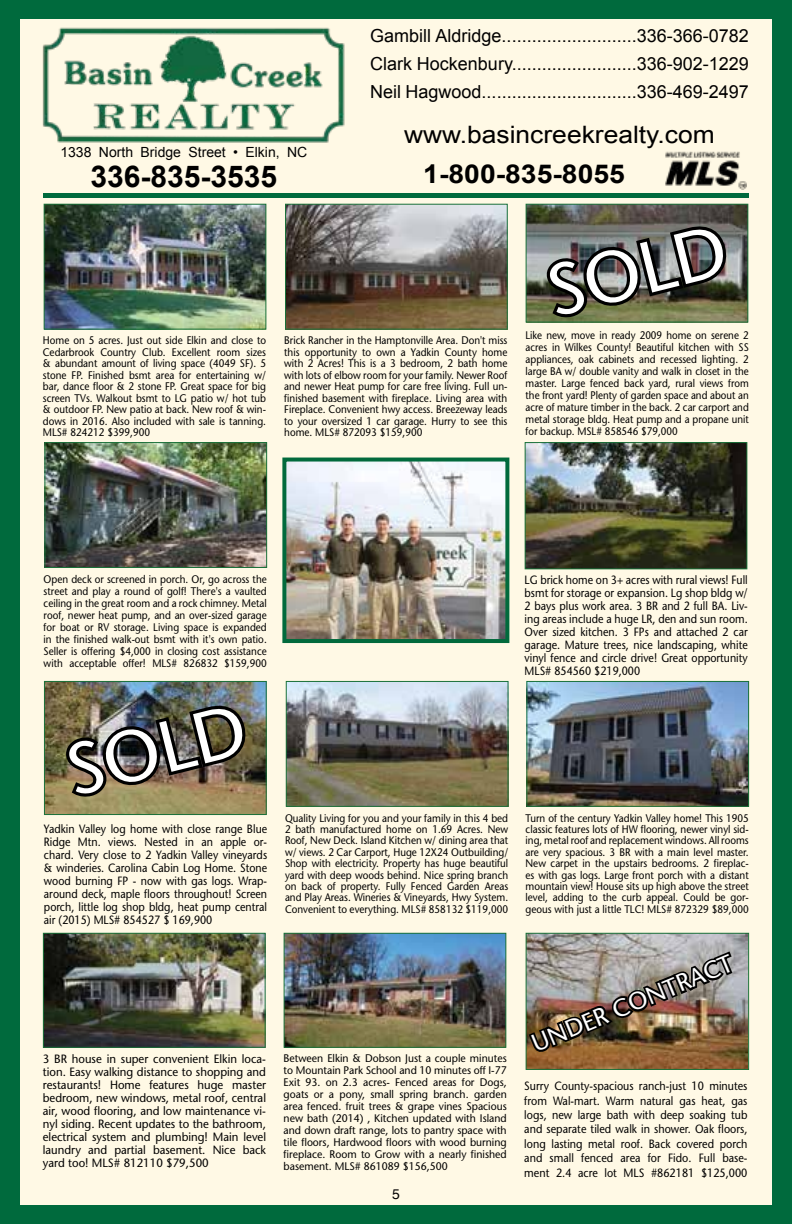
<style>
.page{position:relative;width:792px;height:1224px;background:#006a3d}
.page>*{position:absolute;margin:0;border:0;box-sizing:border-box;transform-origin:0 0}
.t1{font:72.4px "Stone Sans";color:#fff}
.t2{font:700 30px "Arial";color:#000}
.t3{font:700 26px "Arial";color:#000;scale:1.09 1}
.t4{font:24.6px "Stone Sans";color:#fff}
.t5{font:24px "Arial";color:#000;scale:1.1 1}
.t6{font:18px/28px "Arial";color:#000;text-align:justify}
.t7{font:14px "Arial";color:#000}
.t8{font:14px "Helvetica";color:#000}
.t9{font:12px/13px "Stone Sans";color:#000;text-align:justify;scale:.89 1}
.t10{font:12px/13px "Stone Sans";color:#000;text-align:justify;scale:.95 1}
.t11{font:12px/14.4px "Stone Sans";color:#000;text-align:justify;scale:.9 1}
.t12{font:11px/11.4px "Stone Sans";color:#000;text-align:justify;scale:.9 1}
.t13{font:11px/12px "Stone Sans";color:#000;text-align:justify;scale:.95 1}
.t14{font:11px/12px "Stone Sans";color:#000;text-align:justify;scale:.89 1}
</style>
<div class="page">
<div style="left:20px;top:19px;width:752px;height:1186px;background:#fff9e5"></div>
<img style="left:42px;top:27px;width:303px;height:116px">
<div style="left:43px;top:193px;width:706px;height:5px;background:#006a3d"></div>
<img style="left:665px;top:151px;width:82px;height:38px">
<img style="left:527px;top:444px;width:218px;height:123px">
<div style="left:525px;top:442px;width:222px;height:127px;border:1px solid #1a7139"></div>
<img style="left:46px;top:683px;width:219px;height:130px">
<div style="left:44px;top:681px;width:223px;height:134px;border:1px solid #1a7139"></div>
<img style="left:46px;top:444px;width:219px;height:122px">
<div style="left:44px;top:442px;width:223px;height:126px;border:1px solid #1a7139"></div>
<img style="left:288px;top:683px;width:219px;height:122px">
<div style="left:286px;top:681px;width:223px;height:126px;border:1px solid #1a7139"></div>
<img style="left:528px;top:206px;width:218px;height:115px">
<div style="left:526px;top:204px;width:222px;height:119px;border:1px solid #1a7139"></div>
<img style="left:45px;top:935px;width:219px;height:111px">
<div style="left:43px;top:933px;width:223px;height:115px;border:1px solid #1a7139"></div>
<img style="left:46px;top:206px;width:218px;height:122px">
<div style="left:44px;top:204px;width:222px;height:126px;border:1px solid #1a7139"></div>
<img style="left:528px;top:935px;width:219px;height:133px">
<div style="left:526px;top:933px;width:223px;height:137px;border:1px solid #1a7139"></div>
<img style="left:546px;top:225px;width:180px;height:92px">
<img style="left:287px;top:463px;width:217px;height:175px">
<div style="left:282px;top:458px;width:227px;height:185px;border:4px solid #016a3c"></div>
<img style="left:287px;top:206px;width:219px;height:122px">
<div style="left:285px;top:204px;width:223px;height:126px;border:1px solid #1a7139"></div>
<img style="left:528px;top:683px;width:219px;height:122px">
<div style="left:526px;top:681px;width:223px;height:126px;border:1px solid #1a7139"></div>
<img style="left:65px;top:704px;width:180px;height:93px">
<img style="left:286px;top:935px;width:218px;height:111px">
<div style="left:284px;top:933px;width:222px;height:115px;border:1px solid #1a7139"></div>
<img style="left:526px;top:949px;width:209px;height:105px">
<p class="t7" style="left:60px;top:143px;width:248px">1338 North Bridge Street • Elkin, NC</p>
<h2 class="t2" style="left:90px;top:157px;width:188px">336-835-3535</h2>
<h3 class="t6" style="left:370px;top:22px;width:380px">Gambill Aldridge...........................336-366-0782<br>Clark Hockenbury.........................336-902-1229<br>Neil Hagwood...............................336-469-2497</h3>
<h3 class="t5" style="left:404px;top:119px;width:284px">www.basincreekrealty.com</h3>
<h3 class="t3" style="left:423px;top:157px;width:186px">1-800-835-8055</h3>
<h1 class="t1" style="left:537px;top:249px;width:185px;rotate:-14deg">SOLD</h1>
<p class="t12" style="left:43px;top:335px;width:250px">Home on 5 acres. Just out side Elkin and close to Cedarbrook Country Club. Excellent room sizes &amp; abundant amount of living space (4049 SF). 5 stone FP. Finished bsmt area for entertaining w/ bar, dance floor &amp; 2 stone FP. Great space for big screen TVs. Walkout bsmt to LG patio w/ hot tub &amp; outdoor FP. New patio at back. New roof &amp; win&shy;dows in 2016. Also included with sale is tanning.<br>MLS# 824212 $399,900</p>
<p class="t12" style="left:284px;top:335px;width:250px">Brick Rancher in the Hamptonville Area. Don't miss this opportunity to own a Yadkin County home with 2 Acres! This is a 3 bedroom, 2 bath home with lots of elbow room for your family. Newer Roof and newer Heat pump for care free living. Full un&shy;finished basement with fireplace. Living area with Fireplace. Convenient hwy access. Breezeway leads to your oversized 1 car garage. Hurry to see this home. MLS# 872093 $159,900</p>
<p class="t14" style="left:526px;top:329px;width:252px">Like new, move in ready 2009 home on serene 2 acres in Wilkes County! Beautiful kitchen with SS appliances, oak cabinets and recessed lighting. 2 large BA w/ double vanity and walk in closet in the master. Large fenced back yard, rural views from the front yard! Plenty of garden space and about an acre of mature timber in the back. 2 car carport and metal storage bldg. Heat pump and a propane unit for backup. MSL# 858546 $79,000</p>
<p class="t12" style="left:44px;top:573px;width:250px;line-height:12px">Open deck or screened in porch. Or, go across the street and play a round of golf! There's a vaulted ceiling in the great room and a rock chimney. Metal roof, newer heat pump, and an over-sized garage for boat or RV storage. Living space is expanded in the finished walk-out bsmt with it's own patio.<br>Seller is offering $4,000 in closing cost assistance with acceptable offer! MLS# 826832 $159,900</p>
<h1 class="t1" style="left:56px;top:729px;width:185px;rotate:-14deg">SOLD</h1>
<p class="t9" style="left:44px;top:822px;width:252px">Yadkin Valley log home with close range Blue Ridge Mtn. views. Nested in an apple or&shy;chard. Very close to 2 Yadkin Valley vineyards &amp; winderies. Carolina Cabin Log Home. Stone wood burning FP - now with gas logs. Wrap&shy;around deck, maple floors throughout! Screen porch, little log shop bldg, heat pump central air (2015) MLS# 854527 $ 169,900</p>
<p class="t10" style="left:43px;top:1052px;width:236px">3 BR house in super convenient Elkin loca&shy;tion. Easy walking distance to shopping and restaurants! Home features huge master bedroom, new windows, metal roof, central air, wood flooring, and low maintenance vi&shy;nyl siding. Recent updates to the bathroom, electrical system and plumbing! Main level laundry and partial basement. Nice back yard too! MLS# 812110 $79,500</p>
<p class="t9" style="left:525px;top:573px;width:252px">LG brick home on 3+ acres with rural views! Full bsmt for storage or expansion. Lg shop bldg w/ 2 bays plus work area. 3 BR and 2 full BA. Liv&shy;ing areas include a huge LR, den and sun room.<br>Over sized kitchen. 3 FPs and attached 2 car garage. Mature trees, nice landscaping, white vinyl fence and circle drive! Great opportunity MLS# 854560 $219,000</p>
<p class="t12" style="left:285px;top:812px;width:250px">Quality Living for you and your family in this 4 bed 2 bath manufactured home on 1.69 Acres. New Roof, New Deck. Island Kitchen w/ dining area that w/ views. 2 Car Carport, Huge 12X24 Outbuilding/ Shop with electricity. Property has huge beautiful yard with deep woods behind. Nice spring branch on back of property. Fully Fenced Garden Areas and Play Areas. Wineries &amp; Vineyards, Hwy System.<br>Convenient to everything. MLS# 858132 $119,000</p>
<p class="t13" style="left:284px;top:1052px;width:236px">Between Elkin &amp; Dobson Just a couple minutes to Mountain Park School and 10 minutes off I-77<br>Exit 93. on 2.3 acres- Fenced areas for Dogs, goats or a pony, small spring branch. garden area fenced. fruit trees &amp; grape vines Spacious new bath (2014) , Kitchen updated with Island and down draft range, lots to pantry space with tile floors, Hardwood floors with wood burning fireplace. Room to Grow with a nearly finished basement. MLS# 861089 $156,500</p>
<p class="t8" style="left:392px;top:1183px;width:9px">5</p>
<p class="t12" style="left:526px;top:812px;width:250px">Turn of the century Yadkin Valley home! This 1905 classic features lots of HW flooring, newer vinyl sid&shy;ing, metal roof and replacement windows. All rooms are very spacious. 3 BR with a main level master.<br>New carpet in the upstairs bedrooms. 2 fireplac&shy;es with gas logs. Large front porch with a distant mountain view! House sits up high above the street level, adding to the curb appeal. Could be gor&shy;geous with just a little TLC! MLS# 872329 $89,000</p>
<h3 class="t4" style="left:527px;top:1029px;width:217px;rotate:-22deg">UNDER CONTRACT</h3>
<p class="t11" style="left:524px;top:1079px;width:250px">Surry County-spacious ranch-just 10 minutes from Wal-mart. Warm natural gas heat, gas logs, new large bath with deep soaking tub and separate tiled walk in shower. Oak floors, long lasting metal roof. Back covered porch and small fenced area for Fido. Full base&shy;ment 2.4 acre lot MLS #862181 $125,000</p>
</div>
